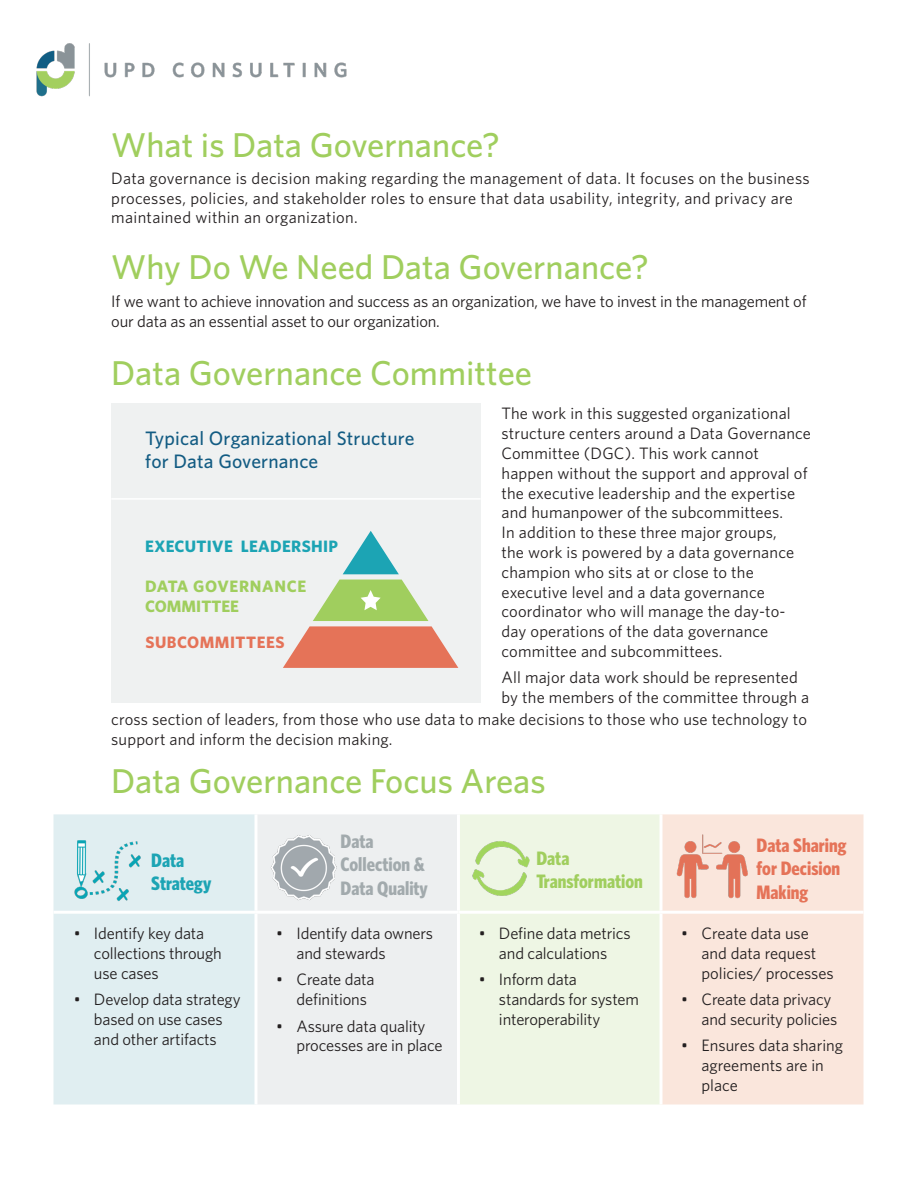
<style>
.page{position:relative;width:918px;height:1188px;background:#fff}
.page>*{position:absolute;margin:0;border:0;box-sizing:border-box;transform-origin:0 0}
.t1{font:500 34.5px "Whitney HTF";color:#a0ce5e}
.t2{font:500 19.5px/23.4px "Whitney HTF";letter-spacing:.01em;color:#135c83}
.t3{font:700 19.5px/23.4px "Whitney Condensed";color:#e57358}
.t4{font:700 19.5px/23.4px "Whitney Condensed";color:#a2aaad}
.t5{font:700 19.5px/23.4px "Whitney Condensed";color:#a0ce5e}
.t6{font:700 19.5px/23.4px "Whitney Condensed";color:#1ca4b4}
.t7{font:16.5px/19.8px "Whitney HTF";letter-spacing:.01em;color:#231f20}
.t8{font:16.5px/19.8px "Whitney HTF";letter-spacing:-.01em;color:#231f20}
.t9{font:700 16.5px/19.8px "Whitney HTF";color:#a0ce5e}
.t10{font:700 16.5px "Whitney HTF";letter-spacing:.02em;color:#1ca4b4}
.t11{font:700 16.5px "Whitney HTF";letter-spacing:.03em;color:#e57358}
</style>
<div class="page">
<div style="left:111px;top:403px;width:370px;height:299px;background:#eff1f1"></div>
<svg style="left:343px;top:531px;width:56px;height:43px"></svg>
<svg style="left:283px;top:580px;width:175px;height:88px"></svg>
<hr style="left:111px;top:498px;width:370px;height:2px;background:#fff">
<img style="left:36px;top:43px;width:311px;height:54px">
<div style="left:53px;top:814px;width:201px;height:291px;background:#e0eef1"></div>
<div style="left:258px;top:814px;width:199px;height:290px;background:#edeff0"></div>
<div style="left:460px;top:814px;width:199px;height:291px;background:#eef6e4"></div>
<div style="left:662px;top:814px;width:201px;height:291px;background:#fae6dc"></div>
<hr style="left:53px;top:911px;width:203px;height:3px;background:#fff">
<hr style="left:256px;top:911px;width:202px;height:3px;background:#fff">
<hr style="left:458px;top:911px;width:203px;height:3px;background:#fff">
<hr style="left:661px;top:911px;width:202px;height:3px;background:#fff">
<img style="left:67px;top:836px;width:79px;height:67px">
<img style="left:269px;top:833px;width:69px;height:69px">
<img style="left:472px;top:839px;width:58px;height:57px">
<img style="left:674px;top:828px;width:78px;height:77px">
<p class="t1" style="left:111px;top:124px;width:390px">What is Data Governance?</p>
<p class="t7" style="left:111px;top:168px;width:700px">Data governance is decision making regarding the management of data. It focuses on the business processes, policies, and stakeholder roles to ensure that data usability, integrity, and privacy are maintained within an organization.</p>
<p class="t1" style="left:111px;top:246px;width:539px">Why Do We Need Data Governance?</p>
<p class="t8" style="left:111px;top:291px;width:697px">If we want to achieve innovation and success as an organization, we have to invest in the management of our data as an essential asset to our organization.</p>
<p class="t1" style="left:111px;top:352px;width:422px">Data Governance Committee</p>
<p class="t2" style="left:145px;top:426px;width:271px">Typical Organizational Structure for Data Governance</p>
<p class="t10" style="left:145px;top:536px;width:194px">EXECUTIVE LEADERSHIP</p>
<p class="t9" style="left:145px;top:576px;width:162px">DATA GOVERNANCE<br>COMMITTEE</p>
<p class="t11" style="left:145px;top:632px;width:141px">SUBCOMMITTEES</p>
<p class="t7" style="left:502px;top:403px;width:311px">The work in this suggested organizational structure centers around a Data Governance Committee (DGC). This work cannot happen without the support and approval of the executive leadership and the expertise and humanpower of the subcommittees.<br>In addition to these three major groups,<br>the work is powered by a data governance champion who sits at or close to the executive level and a data governance coordinator who will manage the day-to&shy;day operations of the data governance committee and subcommittees.</p>
<p class="t7" style="left:502px;top:667px;width:309px">All major data work should be represented by the members of the committee through a</p>
<p class="t7" style="left:111px;top:709px;width:697px">cross section of leaders, from those who use data to make decisions to those who use technology to support and inform the decision making.</p>
<p class="t1" style="left:111px;top:761px;width:436px">Data Governance Focus Areas</p>
<p class="t6" style="left:151px;top:848px;width:62px">Data<br>Strategy</p>
<p class="t8" style="left:94px;top:923px;width:129px;text-indent:-20px">• Identify key data collections through use cases</p>
<p class="t8" style="left:74px;top:989px;width:168px;text-align:center">• Develop data strategy based on use cases<br>and other artifacts</p>
<p class="t4" style="left:341px;top:828px;width:89px">Data<br>Collection &amp;<br>Data Quality</p>
<p class="t8" style="left:296px;top:923px;width:138px;text-indent:-20px">• Identify data owners and stewards</p>
<p class="t8" style="left:296px;top:969px;width:80px;text-indent:-20px">• Create data definitions</p>
<p class="t8" style="left:296px;top:1016px;width:148px;text-indent:-20px">• Assure data quality processes are in place</p>
<p class="t5" style="left:536px;top:845px;width:108px">Data<br>Transformation</p>
<p class="t8" style="left:479px;top:923px;width:153px;text-align:center">• Define data metrics and calculations</p>
<p class="t8" style="left:499px;top:969px;width:142px;text-indent:-20px">• Inform data standards for system interoperability</p>
<p class="t3" style="left:757px;top:833px;width:91px">Data Sharing for Decision<br>Making</p>
<p class="t7" style="left:701px;top:923px;width:134px;text-indent:-20px">• Create data use and data request policies/ processes</p>
<p class="t8" style="left:701px;top:989px;width:137px;text-indent:-20px">• Create data privacy and security policies</p>
<p class="t7" style="left:701px;top:1035px;width:143px;text-indent:-20px">• Ensures data sharing agreements are in place</p>
</div>
